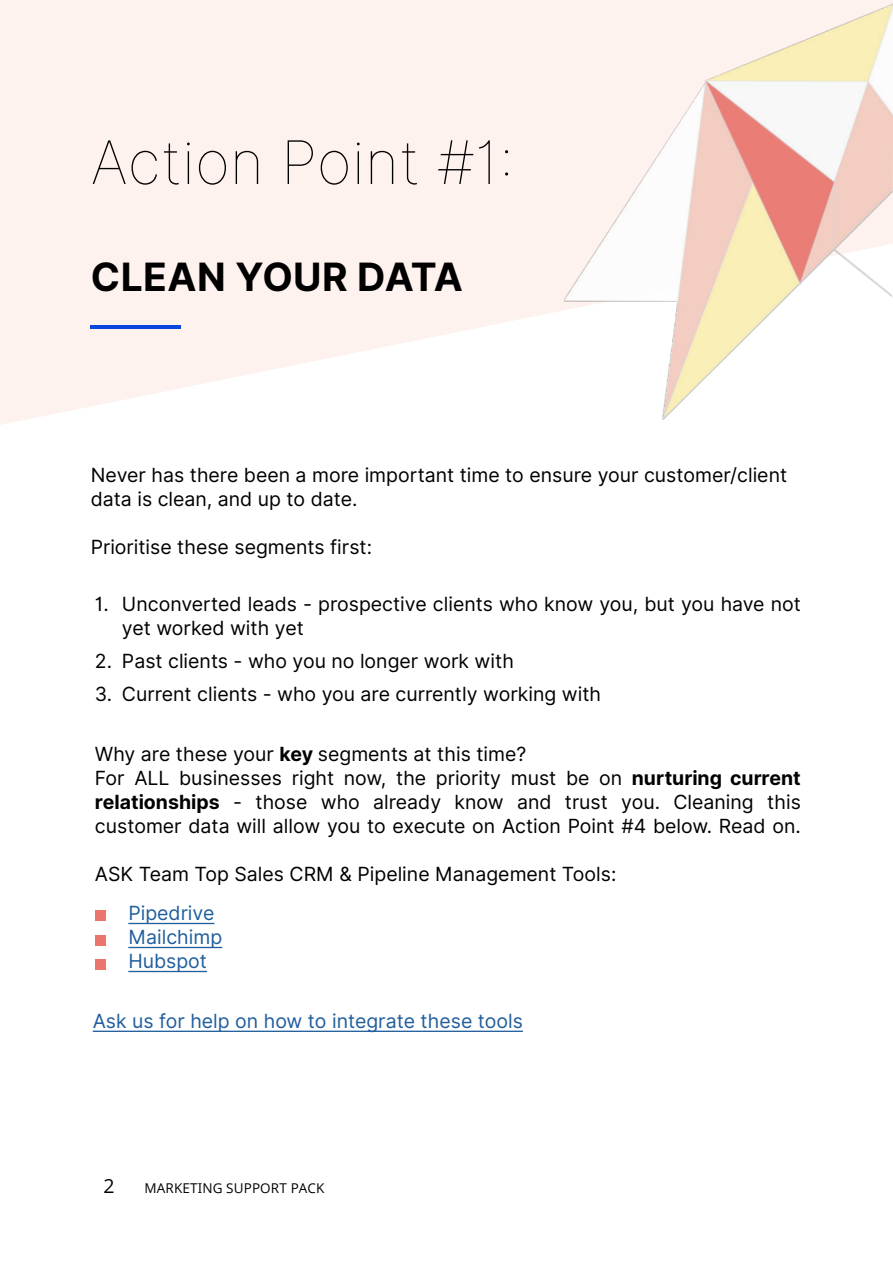
<style>
.page{position:relative;width:893px;height:1263px;background:#fff}
.page>*{position:absolute;margin:0;border:0;box-sizing:border-box;transform-origin:0 0}
.t1{font:60px "Inter Thin BETA";color:#000}
.t2{font:700 39px "Inter";letter-spacing:.01em;color:#000}
.t3{font:19.5px/24px "Inter";color:#000}
.t4{font:19.5px/24px "Inter";color:#215e9e}
.t5{font:19.5px "Open Sans";color:#000}
.t6{font:13.5px "Open Sans";letter-spacing:.01em;color:#000}
.s1{font-weight:700}
</style>
<div class="page">
<svg style="left:0;top:0;width:563px;height:425px;background:#fdf3f0"></svg>
<hr style="left:128px;top:923px;width:86px;height:1px;background:#215e9e">
<hr style="left:128px;top:947px;width:94px;height:1px;background:#215e9e">
<hr style="left:128px;top:971px;width:79px;height:1px;background:#215e9e">
<hr style="left:93px;top:1031px;width:430px;height:1px;background:#215e9e">
<div style="left:95px;top:910px;width:10px;height:11px;background:#ea756c"></div>
<div style="left:95px;top:935px;width:10px;height:10px;background:#ea756c"></div>
<div style="left:95px;top:959px;width:10px;height:10px;background:#ea756c"></div>
<hr style="left:91px;top:325px;width:90px;height:4px;background:#0846df">
<img style="left:563px;top:0;width:330px;height:420px">
<h1 class="t1" style="left:91px;top:119px;width:425px">Action Point #1:</h1>
<h2 class="t2" style="left:91px;top:248px;width:374px">CLEAN YOUR DATA</h2>
<p class="t3" style="left:91px;top:463px;width:698px">Never has there been a more important time to ensure your customer/client data is clean, and up to date.</p>
<p class="t3" style="left:91px;top:535px;width:283px">Prioritise these segments first:</p>
<p class="t3" style="left:122px;top:592px;width:680px;text-indent:-27px">1. Unconverted leads - prospective clients who know you, but you have not yet worked with yet</p>
<p class="t3" style="left:95px;top:649px;width:420px">2. Past clients - who you no longer work with</p>
<p class="t3" style="left:95px;top:682px;width:508px">3. Current clients - who you are currently working with</p>
<p class="t3" style="left:95px;top:742px;width:707px">Why are these your <span class="s1">key</span> segments at this time?<br>For ALL businesses right now, the priority must be on <span class="s1">nurturing current relationships</span> - those who already know and trust you. Cleaning this customer data will allow you to execute on Action Point #4 below. Read on.</p>
<p class="t3" style="left:95px;top:862px;width:523px">ASK Team Top Sales CRM &amp; Pipeline Management Tools:</p>
<p class="t4" style="left:128px;top:901px;width:95px">Pipedrive<br>Mailchimp<br>Hubspot</p>
<p class="t4" style="left:93px;top:1009px;width:432px">Ask us for help on how to integrate these tools</p>
<p class="t5" style="left:104px;top:1172px;width:13px">2</p>
<p class="t6" style="left:145px;top:1179px;width:181px">MARKETING SUPPORT PACK</p>
</div>
